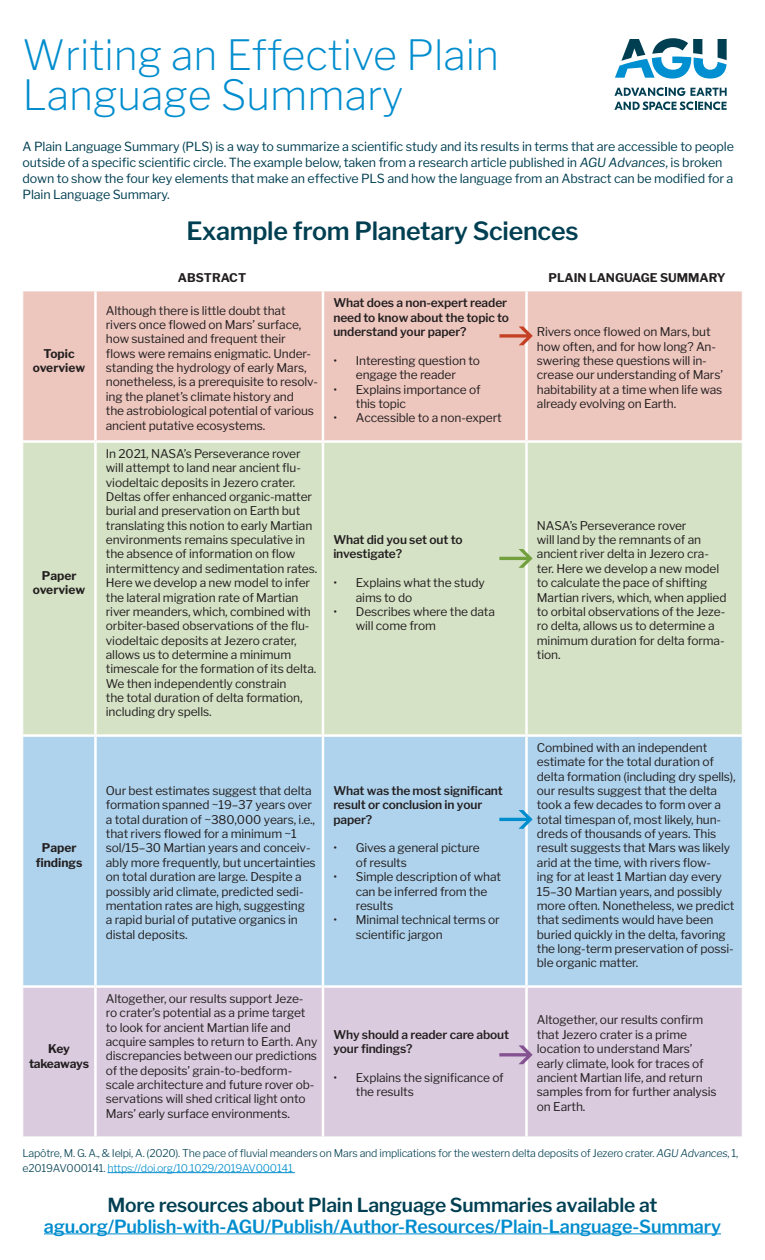
<style>
.page{position:relative;width:765px;height:1260px;background:#fff}
.page>*{position:absolute;margin:0;border:0;box-sizing:border-box;transform-origin:0 0}
.t1{font:200 41.38px/40.5px "Libre Franklin";color:#008dce}
.t2{font:600 25px "Libre Franklin";letter-spacing:-.01em;color:#003f52}
.t3{font:600 19.25px "Libre Franklin";letter-spacing:-.01em;color:#003f52}
.t4{font:600 18px "Libre Franklin";letter-spacing:-.01em;color:#008dce}
.t5{font:12.5px/16.2px "Libre Franklin";letter-spacing:-.01em;color:#003f52}
.t6{font:12px/14.4px "Libre Franklin";letter-spacing:-.01em;color:#231f20}
.t7{font:600 12px/14.4px "Libre Franklin";letter-spacing:-.01em;color:#231f20}
.t8{font:700 12px/14.4px "Libre Franklin";color:#231f20;text-align:center}
.t9{font:700 12px/14.4px "Libre Franklin";letter-spacing:-.02em;color:#231f20;text-align:center}
.t10{font:300 10.62px/15px "Libre Franklin";letter-spacing:-.02em;color:#003f52}
.s1{font-style:italic}
.s2{color:#008dce}
</style>
<div class="page">
<div style="left:23px;top:291px;width:719px;height:149px;background:#edc6be"></div>
<div style="left:23px;top:443px;width:719px;height:291px;background:#d5e2c5"></div>
<div style="left:23px;top:737px;width:719px;height:248px;background:#afd3ed"></div>
<div style="left:23px;top:988px;width:719px;height:149px;background:#dacbde"></div>
<hr style="left:94px;top:291px;width:3px;height:149px;background:#fff">
<hr style="left:322px;top:291px;width:2px;height:149px;background:#fff">
<hr style="left:525px;top:291px;width:3px;height:149px;background:#fff">
<hr style="left:94px;top:443px;width:3px;height:291px;background:#fff">
<hr style="left:322px;top:443px;width:2px;height:291px;background:#fff">
<hr style="left:525px;top:443px;width:3px;height:291px;background:#fff">
<hr style="left:94px;top:737px;width:3px;height:248px;background:#fff">
<hr style="left:322px;top:737px;width:2px;height:248px;background:#fff">
<hr style="left:525px;top:737px;width:3px;height:248px;background:#fff">
<hr style="left:94px;top:988px;width:3px;height:149px;background:#fff">
<hr style="left:322px;top:988px;width:2px;height:149px;background:#fff">
<hr style="left:525px;top:988px;width:3px;height:149px;background:#fff">
<svg style="left:500px;top:327px;width:33px;height:18px"></svg>
<svg style="left:499px;top:549px;width:34px;height:19px"></svg>
<svg style="left:499px;top:810px;width:34px;height:19px"></svg>
<svg style="left:499px;top:1045px;width:34px;height:19px"></svg>
<svg style="left:615px;top:38px;width:112px;height:41px"></svg>
<svg style="left:614px;top:88px;width:113px;height:8px"></svg>
<svg style="left:614px;top:102px;width:113px;height:8px"></svg>
<hr style="left:108px;top:1172px;width:187px;height:1px;background:#008dce">
<hr style="left:44px;top:1233px;width:677px;height:1px;background:#008dce">
<p class="t1" style="left:22px;top:35px;width:478px">Writing an Effective Plain<br>Language Summary</p>
<p class="t5" style="left:22px;top:138px;width:713px">A Plain Language Summary (PLS) is a way to summarize a scientific study and its results in terms that are accessible to people outside of a specific scientific circle. The example below, taken from a research article published in <span class="s1">AGU Advances</span>, is broken down to show the four key elements that make an effective PLS and how the language from an Abstract can be modified for a Plain Language Summary.</p>
<p class="t8" style="left:33px;top:346px;width:54px">Topic overview</p>
<p class="t8" style="left:33px;top:568px;width:54px">Paper overview</p>
<p class="t8" style="left:36px;top:841px;width:48px">Paper findings</p>
<p class="t9" style="left:29px;top:1042px;width:62px">Key takeaways</p>
<p class="t2" style="left:186px;top:216px;width:394px">Example from Planetary Sciences</p>
<p class="t8" style="left:178px;top:270px;width:70px">ABSTRACT</p>
<p class="t8" style="left:549px;top:270px;width:179px">PLAIN LANGUAGE SUMMARY</p>
<p class="t6" style="left:106px;top:303px;width:214px">Although there is little doubt that rivers once flowed on Mars’ surface, how sustained and frequent their flows were remains enigmatic. Under&shy;standing the hydrology of early Mars, nonetheless, is a prerequisite to resolv&shy;ing the planet’s climate history and<br>the astrobiological potential of various ancient putative ecosystems.</p>
<p class="t7" style="left:333px;top:296px;width:177px">What does a non-expert reader need to know about the topic to understand your paper?</p>
<p class="t6" style="left:333px;top:353px;width:148px;text-align:center">• Interesting question to engage the reader</p>
<p class="t6" style="left:356px;top:382px;width:126px;text-indent:-22px">• Explains importance of this topic</p>
<p class="t6" style="left:333px;top:411px;width:170px">• Accessible to a non-expert</p>
<p class="t6" style="left:106px;top:446px;width:213px">In 2021, NASA’s Perseverance rover will attempt to land near ancient flu&shy;viodeltaic deposits in Jezero crater.<br>Deltas offer enhanced organic-matter burial and preservation on Earth but translating this notion to early Martian environments remains speculative in the absence of information on flow intermittency and sedimentation rates.<br>Here we develop a new model to infer the lateral migration rate of Martian river meanders, which, combined with orbiter-based observations of the flu&shy;viodeltaic deposits at Jezero crater, allows us to determine a minimum timescale for the formation of its delta.<br>We then independently constrain<br>the total duration of delta formation, including dry spells.</p>
<p class="t7" style="left:333px;top:533px;width:131px">What did you set out to investigate?</p>
<p class="t6" style="left:356px;top:576px;width:130px;text-indent:-22px">• Explains what the study aims to do</p>
<p class="t6" style="left:356px;top:604px;width:141px;text-indent:-22px">• Describes where the data will come from</p>
<p class="t6" style="left:106px;top:783px;width:211px">Our best estimates suggest that delta formation spanned ~19–37 years over a total duration of ~380,000 years, i.e., that rivers flowed for a minimum ~1 sol/15–30 Martian years and conceiv&shy;ably more frequently, but uncertainties on total duration are large. Despite a possibly arid climate, predicted sedi&shy;mentation rates are high, suggesting<br>a rapid burial of putative organics in distal deposits.</p>
<p class="t7" style="left:333px;top:784px;width:171px">What was the most significant result or conclusion in your paper?</p>
<p class="t6" style="left:356px;top:841px;width:126px;text-indent:-22px">• Gives a general picture of results</p>
<p class="t6" style="left:356px;top:870px;width:147px;text-indent:-22px">• Simple description of what can be inferred from the results</p>
<p class="t6" style="left:356px;top:913px;width:145px;text-indent:-22px">• Minimal technical terms or scientific jargon</p>
<p class="t6" style="left:106px;top:991px;width:213px">Altogether, our results support Jeze&shy;ro crater’s potential as a prime target to look for ancient Martian life and acquire samples to return to Earth. Any discrepancies between our predictions of the deposits’ grain-to-bedform&shy;scale architecture and future rover ob&shy;servations will shed critical light onto Mars’ early surface environments.</p>
<p class="t7" style="left:333px;top:1027px;width:177px">Why should a reader care about your findings?</p>
<p class="t6" style="left:356px;top:1070px;width:149px;text-indent:-22px">• Explains the significance of the results</p>
<p class="t6" style="left:537px;top:325px;width:188px">Rivers once flowed on Mars, but how often, and for how long? An&shy;swering these questions will in&shy;crease our understanding of Mars’ habitability at a time when life was already evolving on Earth.</p>
<p class="t6" style="left:537px;top:518px;width:191px">NASA’s Perseverance rover<br>will land by the remnants of an ancient river delta in Jezero cra&shy;ter. Here we develop a new model to calculate the pace of shifting<br>Martian rivers, which, when applied to orbital observations of the Jeze&shy;ro delta, allows us to determine a minimum duration for delta forma&shy;tion.</p>
<p class="t6" style="left:537px;top:740px;width:200px">Combined with an independent estimate for the total duration of delta formation (including dry spells), our results suggest that the delta took a few decades to form over a total timespan of, most likely, hun&shy;dreds of thousands of years. This result suggests that Mars was likely arid at the time, with rivers flow-<br>ing for at least 1 Martian day every 15–30 Martian years, and possibly more often. Nonetheless, we predict that sediments would have been buried quickly in the delta, favoring the long-term preservation of possi&shy;ble organic matter.</p>
<p class="t6" style="left:537px;top:1013px;width:181px">Altogether, our results confirm that Jezero crater is a prime location to understand Mars’ early climate, look for traces of ancient Martian life, and return samples from for further analysis on Earth.</p>
<p class="t10" style="left:22px;top:1146px;width:717px">Lapôtre, M. G. A., &amp; Ielpi, A. (2020). The pace of fluvial meanders on Mars and implications for the western delta deposits of Jezero crater. <span class="s1">AGU Advances</span>, 1, e2019AV000141. <span class="s2">https://doi.org/10.1029/2019AV000141</span></p>
<p class="t3" style="left:107px;top:1194px;width:552px">More resources about Plain Language Summaries available at</p>
<p class="t4" style="left:44px;top:1215px;width:679px">agu.org/Publish-with-AGU/Publish/Author-Resources/Plain-Language-Summary</p>
</div>
